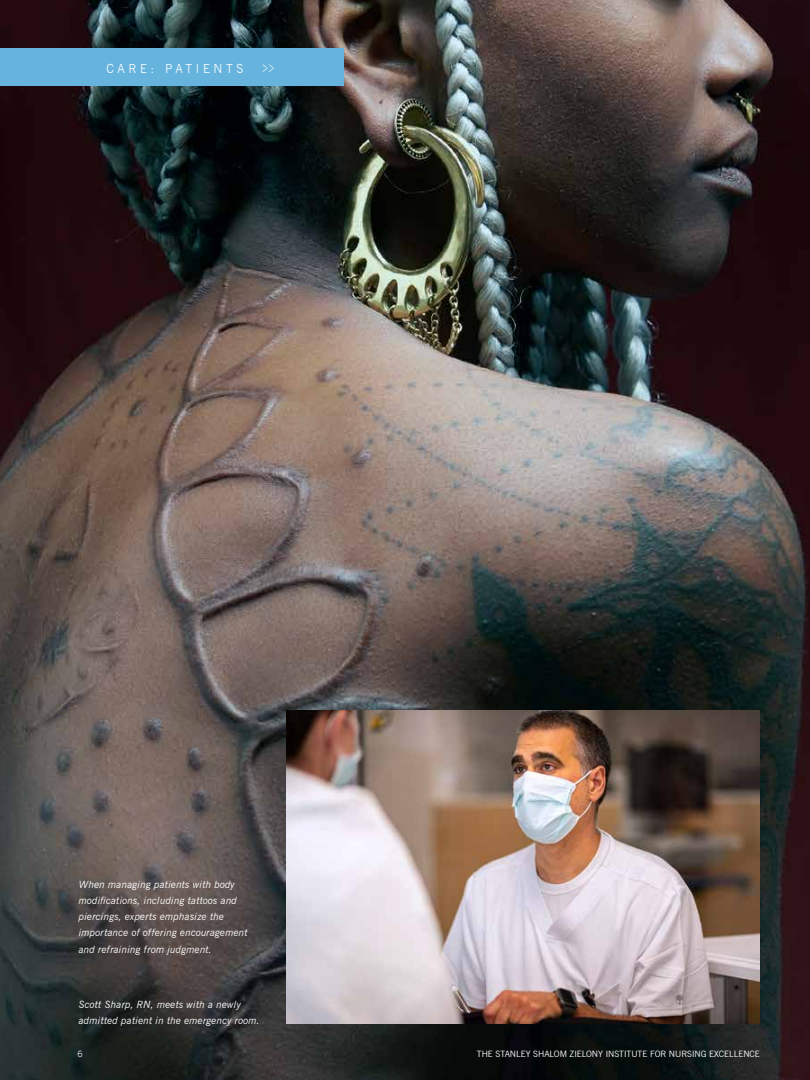
<style>
.page{position:relative;width:810px;height:1080px;background:#fff}
.page>*{position:absolute;margin:0;border:0;box-sizing:border-box;transform-origin:0 0}
.t1{font:300 12.5px "News Gothic BT";letter-spacing:.29em;color:#fff}
.t2{font:italic 10px/16.2px "News Gothic BT";letter-spacing:.01em;color:#fff}
.t3{font:8.75px "News Gothic BT";color:#fff}
.t4{font:300 8.75px "News Gothic BT";color:#fff}
.s1{font-size:16.12px}
</style>
<div class="page">
<img style="left:0;top:0;width:810px;height:1080px">
<div style="left:0;top:49px;width:344px;height:37px;background:#66b4dd"></div>
<img style="left:286px;top:710px;width:473px;height:314px">
<p class="t1" style="left:106px;top:61px;width:170px">CARE: PATIENTS <span class="s1">&gt;&gt;</span></p>
<p class="t2" style="left:79px;top:876px;width:171px">When managing patients with body modifications, including tattoos and piercings, experts emphasize the importance of offering encouragement and refraining from judgment.</p>
<p class="t2" style="left:79px;top:996px;width:183px">Scott Sharp, RN, meets with a newly admitted patient in the emergency room.</p>
<p class="t4" style="left:77px;top:1048px;width:7px">6</p>
<p class="t3" style="left:477px;top:1048px;width:285px">THE STANLEY SHALOM ZIELONY INSTITUTE FOR NURSING EXCELLENCE</p>
</div>
